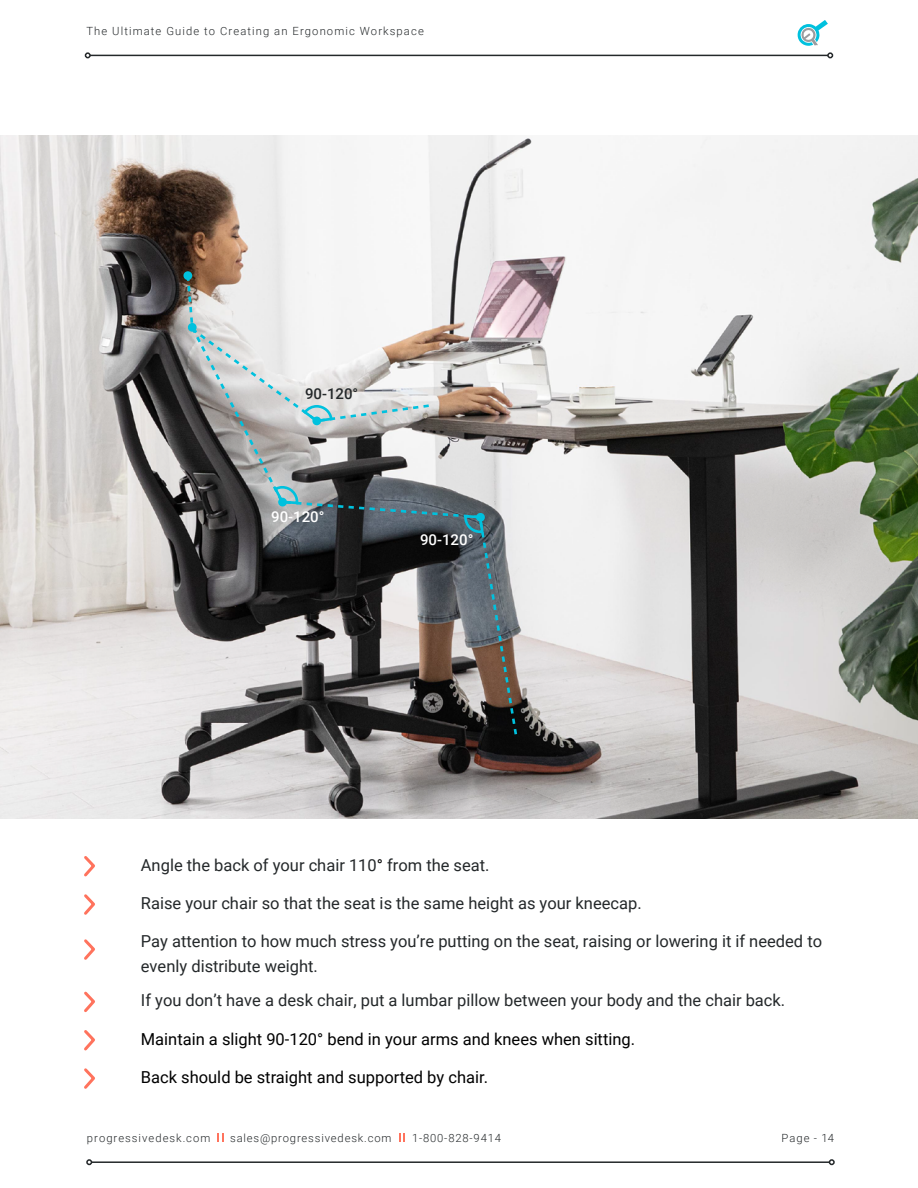
<style>
.page{position:relative;width:918px;height:1188px;background:#fff}
.page>*{position:absolute;margin:0;border:0;box-sizing:border-box;transform-origin:0 0}
.t1{font:16.5px/25.5px "Roboto";color:#24282a}
.t2{font:16.5px "Roboto";color:#000}
.t3{font:500 15px "Roboto";color:#fff}
.t4{font:500 15px "Roboto";color:#24282a}
.t5{font:300 11.25px "Roboto";letter-spacing:.09em;color:#24282a}
.s1{color:#000}
</style>
<div class="page">
<svg style="left:84px;top:856px;width:11px;height:21px"></svg>
<svg style="left:84px;top:894px;width:11px;height:21px"></svg>
<svg style="left:84px;top:939px;width:11px;height:21px"></svg>
<svg style="left:84px;top:991px;width:11px;height:22px"></svg>
<svg style="left:84px;top:1030px;width:11px;height:21px"></svg>
<svg style="left:84px;top:1068px;width:11px;height:21px"></svg>
<svg style="left:827px;top:52px;width:6px;height:6px"></svg>
<hr style="left:90px;top:55px;width:738px;height:1px;background:#24282a">
<svg style="left:85px;top:52px;width:6px;height:6px"></svg>
<svg style="left:797px;top:20px;width:31px;height:26px"></svg>
<hr style="left:91px;top:1161px;width:739px;height:2px;background:#24282a">
<svg style="left:86px;top:1159px;width:6px;height:6px"></svg>
<svg style="left:829px;top:1159px;width:6px;height:6px"></svg>
<svg style="left:217px;top:1134px;width:6px;height:8px"></svg>
<svg style="left:399px;top:1134px;width:6px;height:8px"></svg>
<img style="left:0;top:135px;width:918px;height:683px">
<svg style="left:185px;top:273px;width:334px;height:467px;background:#818080"></svg>
<div style="left:183px;top:271px;width:9px;height:9px;background:#00c1de;border-radius:50%"></div>
<svg style="left:188px;top:323px;width:9px;height:9px"></svg>
<svg style="left:189px;top:325px;width:247px;height:100px"></svg>
<svg style="left:272px;top:485px;width:28px;height:21px"></svg>
<svg style="left:463px;top:513px;width:22px;height:21px"></svg>
<p class="t5" style="left:86px;top:23px;width:339px">The Ultimate Guide to Creating an Ergonomic Workspace</p>
<p class="t4" style="left:305px;top:384px;width:55px">90-120°</p>
<p class="t3" style="left:271px;top:506px;width:55px">90-120°</p>
<p class="t3" style="left:420px;top:529px;width:55px">90-120°</p>
<p class="t1" style="left:141px;top:851px;width:350px">Angle the back of your chair 110<span class="s1">°</span> from the seat.</p>
<p class="t1" style="left:141px;top:890px;width:502px">Raise your chair so that the seat is the same height as your kneecap.</p>
<p class="t1" style="left:141px;top:927px;width:683px">Pay attention to how much stress you’re putting on the seat, raising or lowering it if needed to evenly distribute weight.</p>
<p class="t1" style="left:141px;top:987px;width:646px">If you don’t have a desk chair, put a lumbar pillow between your body and the chair back.</p>
<p class="t2" style="left:141px;top:1027px;width:496px">Maintain a slight 90-120° bend in your arms and knees when sitting.</p>
<p class="t2" style="left:141px;top:1066px;width:349px">Back should be straight and supported by chair.</p>
<p class="t5" style="left:87px;top:1130px;width:125px">progressivedesk.com</p>
<p class="t5" style="left:230px;top:1130px;width:163px">sales@progressivedesk.com</p>
<p class="t5" style="left:412px;top:1130px;width:91px">1-800-828-9414</p>
<p class="t5" style="left:782px;top:1130px;width:54px">Page - 14</p>
</div>
